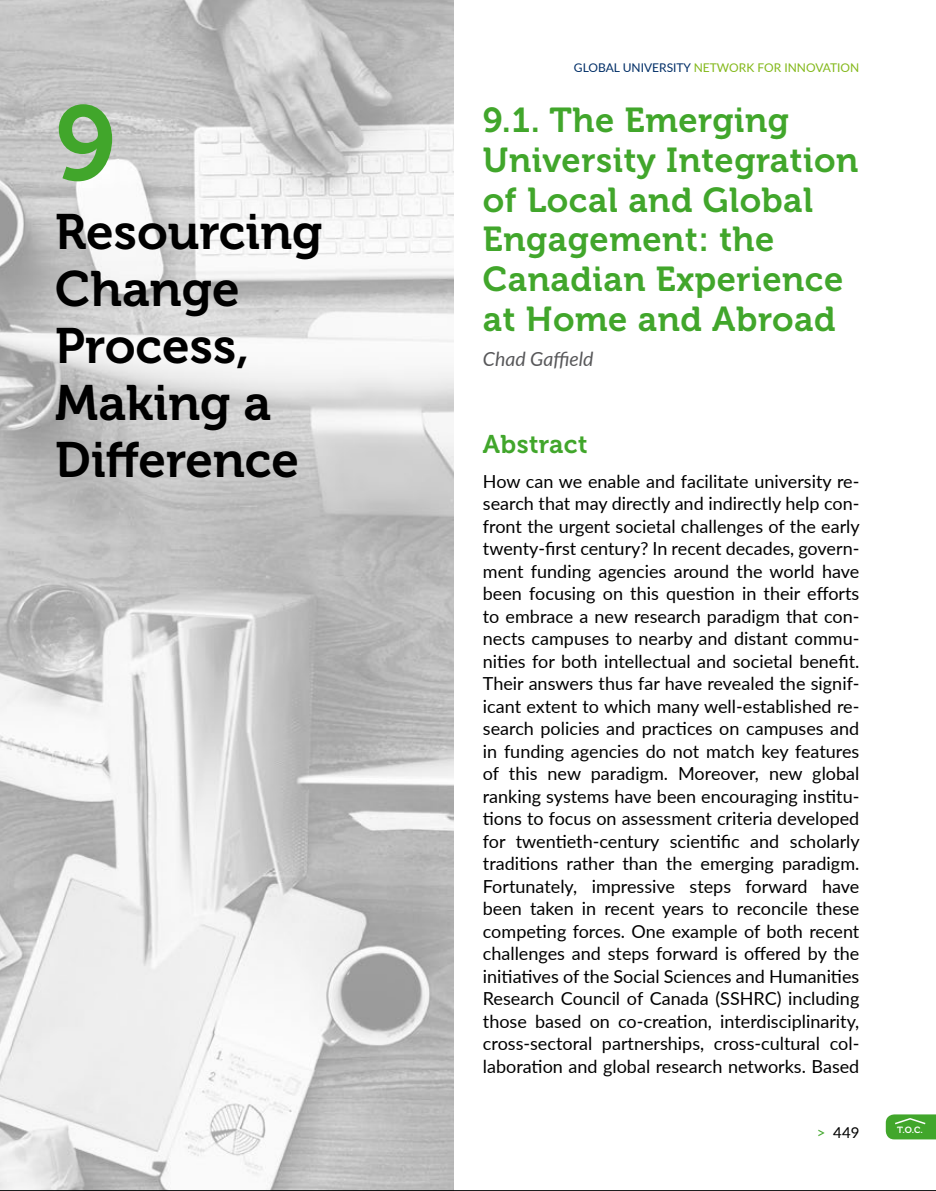
<style>
.page{position:relative;width:936px;height:1191px;background:#fff}
.page>*{position:absolute;margin:0;border:0;box-sizing:border-box;transform-origin:0 0}
.t1{font:105px "Museo 700";color:#41a62b}
.t2{font:49.5px/57px "Museo 700";color:#000}
.t3{font:34.5px/39.6px "Museo 700";letter-spacing:.015em;color:#41a62b}
.t4{font:25.5px "Museo 700";letter-spacing:.015em;color:#41a62b}
.t5{font:italic 19.5px "Lato";color:#58585a}
.t6{font:18px/22.5px "Lato";color:#000;text-align:justify}
.t7{font:15px "Lato";color:#000}
.t8{font:12px "Lato";color:#83b81a}
.t9{font:9px "Museo 700";color:#fff}
.s1{color:#002e67}
.s2{color:#41a62b}
</style>
<div class="page">
<img style="left:0;top:0;width:453px;height:1190px">
<hr style="left:0;top:1190px;width:935px;height:1px;background:#000">
<svg style="left:885px;top:1114px;width:50px;height:25px"></svg>
<h1 class="t1" style="left:55px;top:85px;width:62px">9</h1>
<h2 class="t2" style="left:55px;top:204px;width:269px">Resourcing<br>Change<br>Process,<br>Making a<br>Difference</h2>
<p class="t8" style="left:574px;top:59px;width:287px"><span class="s1">GLOBAL UNIVERSITY</span> NETWORK FOR INNOVATION</p>
<h3 class="t3" style="left:483px;top:101px;width:377px">9.1. The Emerging<br>University Integration of Local and Global<br>Engagement: the<br>Canadian Experience at Home and Abroad</h3>
<p class="t5" style="left:483px;top:345px;width:112px">Chad Gaffield</p>
<h3 class="t4" style="left:483px;top:430px;width:106px">Abstract</h3>
<p class="t6" style="left:483px;top:469px;width:378px">How can we enable and facilitate university re&shy;search that may directly and indirectly help con&shy;front the urgent societal challenges of the early twenty-first century? In recent decades, govern&shy;ment funding agencies around the world have been focusing on this question in their efforts to embrace a new research paradigm that con&shy;nects campuses to nearby and distant commu&shy;nities for both intellectual and societal benefit.<br>Their answers thus far have revealed the signif&shy;icant extent to which many well-established re&shy;search policies and practices on campuses and in funding agencies do not match key features of this new paradigm. Moreover, new global ranking systems have been encouraging institu&shy;tions to focus on assessment criteria developed for twentieth-century scientific and scholarly traditions rather than the emerging paradigm.<br>Fortunately, impressive steps forward have been taken in recent years to reconcile these competing forces. One example of both recent challenges and steps forward is offered by the initiatives of the Social Sciences and Humanities Research Council of Canada (SSHRC) including those based on co-creation, interdisciplinarity, cross-sectoral partnerships, cross-cultural col&shy;laboration and global research networks. Based</p>
<p class="t7" style="left:816px;top:1121px;width:44px"><span class="s2">&gt;</span> 449</p>
<p class="t9" style="left:897px;top:1125px;width:27px">T.O.C.</p>
</div>
